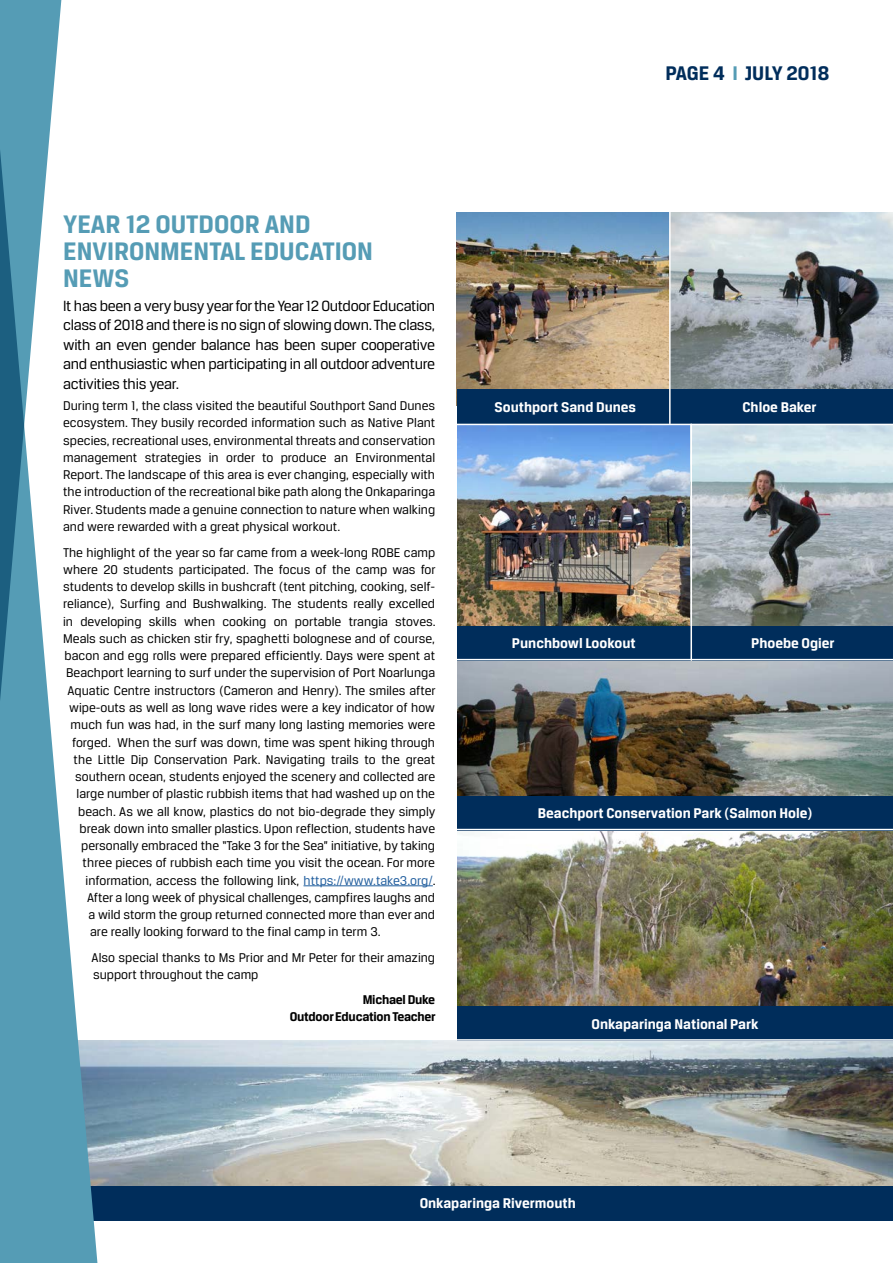
<style>
.page{position:relative;width:893px;height:1263px;background:#fff}
.page>*{position:absolute;margin:0;border:0;box-sizing:border-box;transform-origin:0 0}
.t1{font:700 27px/27px "Breuer Text";color:#559cb5}
.t2{font:700 21px "Breuer Text";color:#002d5b}
.t3{font:15.75px/19.5px "Breuer Text";letter-spacing:-.02em;color:#000;text-align:justify}
.t4{font:700 15px "Breuer Text";color:#fff}
.t5{font:13.5px/17.2px "Breuer Text";color:#000;text-align:justify}
.t6{font:700 13.5px/16.5px "Breuer Text";letter-spacing:-.02em;color:#000;text-align:right}
.s1{color:#215e9e}
.s2{color:#559cb5}
</style>
<div class="page">
<img style="left:457px;top:425px;width:436px;height:371px">
<img style="left:457px;top:830px;width:436px;height:177px">
<img style="left:102px;top:1041px;width:791px;height:145px">
<hr style="left:304px;top:885px;width:129px;height:1px;background:#215e9e">
<img style="left:671px;top:213px;width:222px;height:177px">
<img style="left:457px;top:213px;width:212px;height:177px">
<div style="left:457px;top:390px;width:217px;height:34px;background:#002d5b"></div>
<div style="left:663px;top:390px;width:230px;height:34px;background:#002d5b"></div>
<div style="left:457px;top:626px;width:233px;height:34px;background:#002d5b"></div>
<div style="left:457px;top:796px;width:436px;height:34px;background:#002d5b"></div>
<div style="left:457px;top:1007px;width:436px;height:34px;background:#002d5b"></div>
<div style="left:85px;top:1186px;width:808px;height:34px;background:#002d5b"></div>
<div style="left:692px;top:626px;width:201px;height:34px;background:#002d5b"></div>
<hr style="left:669px;top:211px;width:2px;height:213px;background:#fff">
<hr style="left:457px;top:659px;width:436px;height:1px;background:#fff">
<hr style="left:457px;top:1039px;width:436px;height:2px;background:#fff">
<hr style="left:457px;top:829px;width:436px;height:1px;background:#fff">
<hr style="left:690px;top:424px;width:2px;height:236px;background:#fff">
<svg style="left:0;top:885px;width:102px;height:378px;background:#6ca7bd"></svg>
<svg style="left:0;top:0;width:65px;height:885px;fill:#559cb5"></svg>
<h1 class="t1" style="left:63px;top:210px;width:311px">YEAR 12 OUTDOOR AND<br>ENVIRONMENTAL EDUCATION<br>NEWS</h1>
<p class="t3" style="left:63px;top:296px;width:374px">It has been a very busy year for the Year 12 Outdoor Education class of 2018 and there is no sign of slowing down. The class, with an even gender balance has been super cooperative and enthusiastic when participating in all outdoor adventure activities this year.</p>
<p class="t5" style="left:63px;top:397px;width:374px">During term 1, the class visited the beautiful Southport Sand Dunes ecosystem. They busily recorded information such as Native Plant species, recreational uses, environmental threats and conservation management strategies in order to produce an Environmental Report. The landscape of this area is ever changing, especially with the introduction of the recreational bike path along the Onkaparinga River. Students made a genuine connection to nature when walking and were rewarded with a great physical workout.</p>
<p class="t5" style="left:63px;top:543px;width:374px">The highlight of the year so far came from a week-long ROBE camp</p>
<p class="t5" style="left:63px;top:561px;width:374px">where 20 students participated. The focus of the camp was for</p>
<p class="t5" style="left:63px;top:578px;width:374px">students to develop skills in bushcraft (tent pitching, cooking, self-</p>
<p class="t5" style="left:63px;top:595px;width:373px">reliance), Surfing and Bushwalking. The students really excelled</p>
<p class="t5" style="left:63px;top:612px;width:374px">in developing skills when cooking on portable trangia stoves.</p>
<p class="t5" style="left:63px;top:630px;width:374px">Meals such as chicken stir fry, spaghetti bolognese and of course,</p>
<p class="t5" style="left:65px;top:647px;width:372px">bacon and egg rolls were prepared efficiently. Days were spent at</p>
<p class="t5" style="left:66px;top:664px;width:371px">Beachport learning to surf under the supervision of Port Noarlunga</p>
<p class="t5" style="left:68px;top:681px;width:370px">Aquatic Centre instructors (Cameron and Henry). The smiles after</p>
<p class="t5" style="left:69px;top:699px;width:367px">wipe-outs as well as long wave rides were a key indicator of how</p>
<p class="t5" style="left:71px;top:716px;width:366px">much fun was had, in the surf many long lasting memories were</p>
<p class="t5" style="left:72px;top:733px;width:365px">forged. When the surf was down, time was spent hiking through</p>
<p class="t5" style="left:74px;top:751px;width:363px">the Little Dip Conservation Park. Navigating trails to the great</p>
<p class="t5" style="left:75px;top:768px;width:361px">southern ocean, students enjoyed the scenery and collected are</p>
<p class="t5" style="left:77px;top:785px;width:360px">large number of plastic rubbish items that had washed up on the</p>
<p class="t5" style="left:78px;top:802px;width:359px">beach. As we all know, plastics do not bio-degrade they simply</p>
<p class="t5" style="left:80px;top:820px;width:357px">break down into smaller plastics. Upon reflection, students have</p>
<p class="t5" style="left:81px;top:837px;width:356px">personally embraced the “Take 3 for the Sea” initiative, by taking</p>
<p class="t5" style="left:83px;top:854px;width:354px">three pieces of rubbish each time you visit the ocean. For more</p>
<p class="t5" style="left:86px;top:871px;width:352px">information, access the following link, <span class="s1">https://www.take3.org/</span>.</p>
<p class="t5" style="left:87px;top:889px;width:350px">After a long week of physical challenges, campfires laughs and</p>
<p class="t5" style="left:89px;top:906px;width:348px">a wild storm the group returned connected more than ever and</p>
<p class="t5" style="left:90px;top:923px;width:292px">are really looking forward to the final camp in term 3.</p>
<p class="t5" style="left:92px;top:949px;width:345px">Also special thanks to Ms Prior and Mr Peter for their amazing support throughout the camp</p>
<p class="t6" style="left:290px;top:991px;width:147px">Michael Duke<br>Outdoor Education Teacher</p>
<h2 class="t2" style="left:666px;top:61px;width:165px">PAGE 4 <span class="s2">I</span> JULY 2018</h2>
<p class="t4" style="left:495px;top:398px;width:143px">Southport Sand Dunes</p>
<p class="t4" style="left:742px;top:398px;width:76px">Chloe Baker</p>
<p class="t4" style="left:512px;top:635px;width:125px">Punchbowl Lookout</p>
<p class="t4" style="left:751px;top:635px;width:85px">Phoebe Ogier</p>
<p class="t4" style="left:538px;top:805px;width:276px">Beachport Conservation Park (Salmon Hole)</p>
<p class="t4" style="left:591px;top:1015px;width:169px">Onkaparinga National Park</p>
<p class="t4" style="left:420px;top:1195px;width:157px">Onkaparinga Rivermouth</p>
</div>
